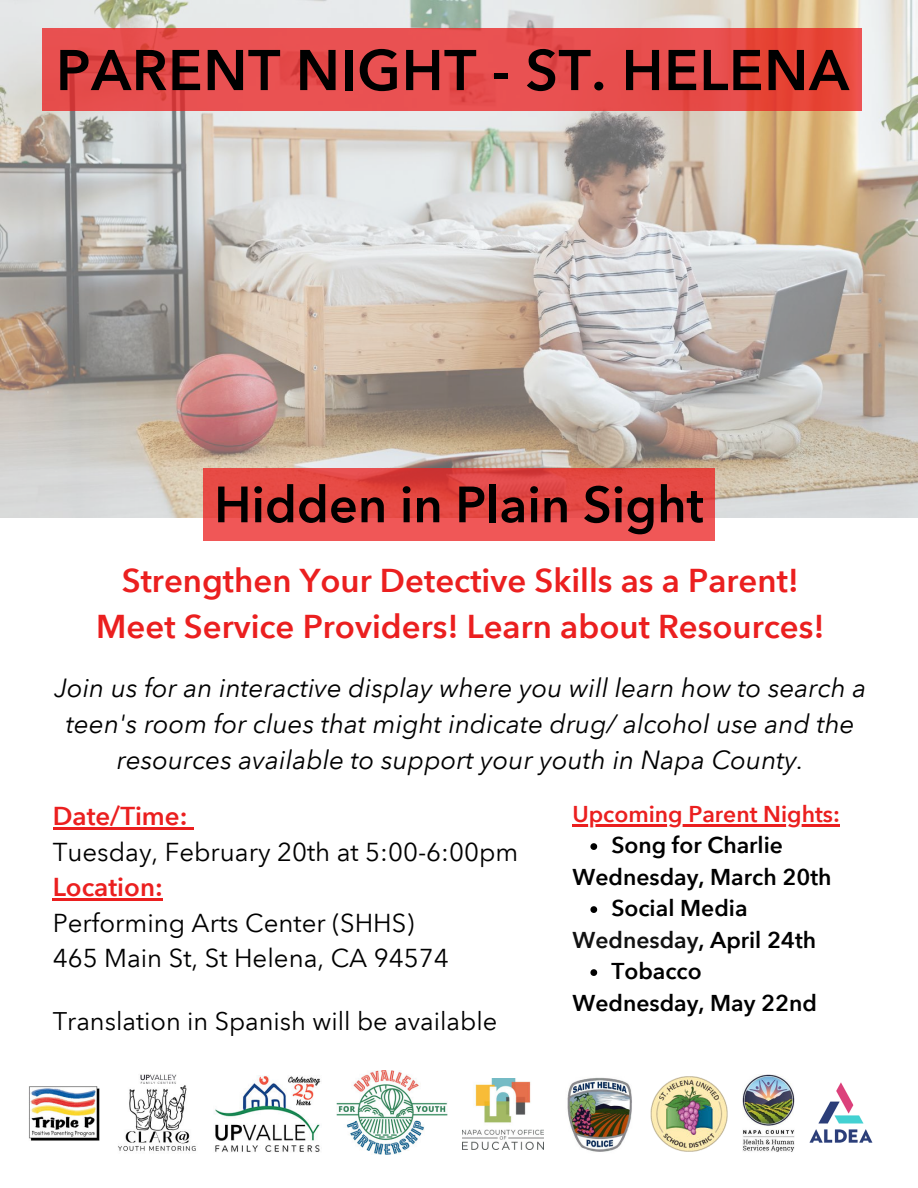
<style>
.page{position:relative;width:918px;height:1188px;background:#fff}
.page>*{position:absolute;margin:0;border:0;box-sizing:border-box;transform-origin:0 0}
.t1{font:600 56.7px "Avenir Next LT Pro";letter-spacing:.01em;color:#000}
.t2{font:600 50.4px "Avenir Next LT Pro";color:#000}
.t3{font:600 33px/46.2px "Avenir Next LT Pro";color:#eb1f1f;text-align:center}
.t4{font:italic 26.25px/36px "Avenir Next LT Pro";color:#000;text-align:center}
.t5{font:25.8px/35.4px "Avenir Next LT Pro";color:#000}
.t6{font:600 25.8px "Avenir Next LT Pro";color:#eb1f1f}
.t7{font:25.5px "Avenir Next LT Pro";color:#000}
.t8{font:600 22.95px "Avenir Next LT Pro";color:#000}
.t9{font:600 22.95px "Avenir Next LT Pro";color:#eb1f1f}
.s1{color:#121212}
</style>
<div class="page">
<img style="left:0;top:0;width:918px;height:517px">
<img style="left:337px;top:1071px;width:110px;height:84px">
<img style="left:118px;top:1074px;width:78px;height:77px">
<img style="left:809px;top:1082px;width:64px;height:61px">
<img style="left:742px;top:1075px;width:52px;height:77px">
<img style="left:29px;top:1086px;width:71px;height:55px">
<img style="left:463px;top:1079px;width:81px;height:71px">
<img style="left:567px;top:1077px;width:65px;height:75px">
<img style="left:214px;top:1076px;width:107px;height:76px">
<img style="left:651px;top:1076px;width:76px;height:75px">
<div style="left:43px;top:29px;width:819px;height:82px;background:#eb1f1f;opacity:.75"></div>
<div style="left:203px;top:468px;width:512px;height:73px;background:#eb1f1f;opacity:.75"></div>
<hr style="left:53px;top:828px;width:135px;height:2px;background:#eb1f1f">
<svg style="left:188px;top:828px;width:6px;height:2px"></svg>
<hr style="left:53px;top:898px;width:110px;height:3px;background:#eb1f1f">
<hr style="left:572px;top:824px;width:268px;height:2px;background:#eb1f1f">
<svg style="left:590px;top:843px;width:7px;height:7px"></svg>
<svg style="left:590px;top:906px;width:7px;height:7px"></svg>
<svg style="left:590px;top:969px;width:7px;height:7px"></svg>
<h1 class="t1" style="left:56px;top:36px;width:795px">PARENT NIGHT - ST. HELENA</h1>
<h2 class="t2" style="left:214px;top:474px;width:491px">Hidden in Plain Sight</h2>
<p class="t3" style="left:96px;top:557px;width:730px">Strengthen Your Detective Skills as a Parent!<br>Meet Service Providers! Learn about Resources!</p>
<p class="t4" style="left:54px;top:670px;width:814px">Join us for an interactive display where you will learn how to search a teen's room for clues that might indicate drug/ alcohol use and the resources available to support your youth in Napa County.</p>
<p class="t6" style="left:53px;top:801px;width:136px">Date/Time:</p>
<p class="t5" style="left:53px;top:834px;width:467px">Tuesday, February 20th at 5:00-6:00pm</p>
<p class="t6" style="left:53px;top:871px;width:112px">Location:</p>
<p class="t5" style="left:53px;top:905px;width:398px">Performing Arts Center (SHHS)<br>465 Main St, St Helena, CA 94574</p>
<p class="t9" style="left:572px;top:800px;width:269px">Upcoming Parent Nights:</p>
<p class="t8" style="left:611px;top:831px;width:173px">Song for Charlie</p>
<p class="t8" style="left:572px;top:863px;width:261px">Wednesday, March 20th</p>
<p class="t8" style="left:611px;top:894px;width:138px">Social Media</p>
<p class="t8" style="left:572px;top:926px;width:245px"><span class="s1">Wednesday</span>, April 24th</p>
<p class="t8" style="left:611px;top:957px;width:92px">Tobacco</p>
<p class="t8" style="left:572px;top:989px;width:246px">Wednesday, May 22nd</p>
<p class="t7" style="left:53px;top:1006px;width:446px">Translation in Spanish will be available</p>
</div>
